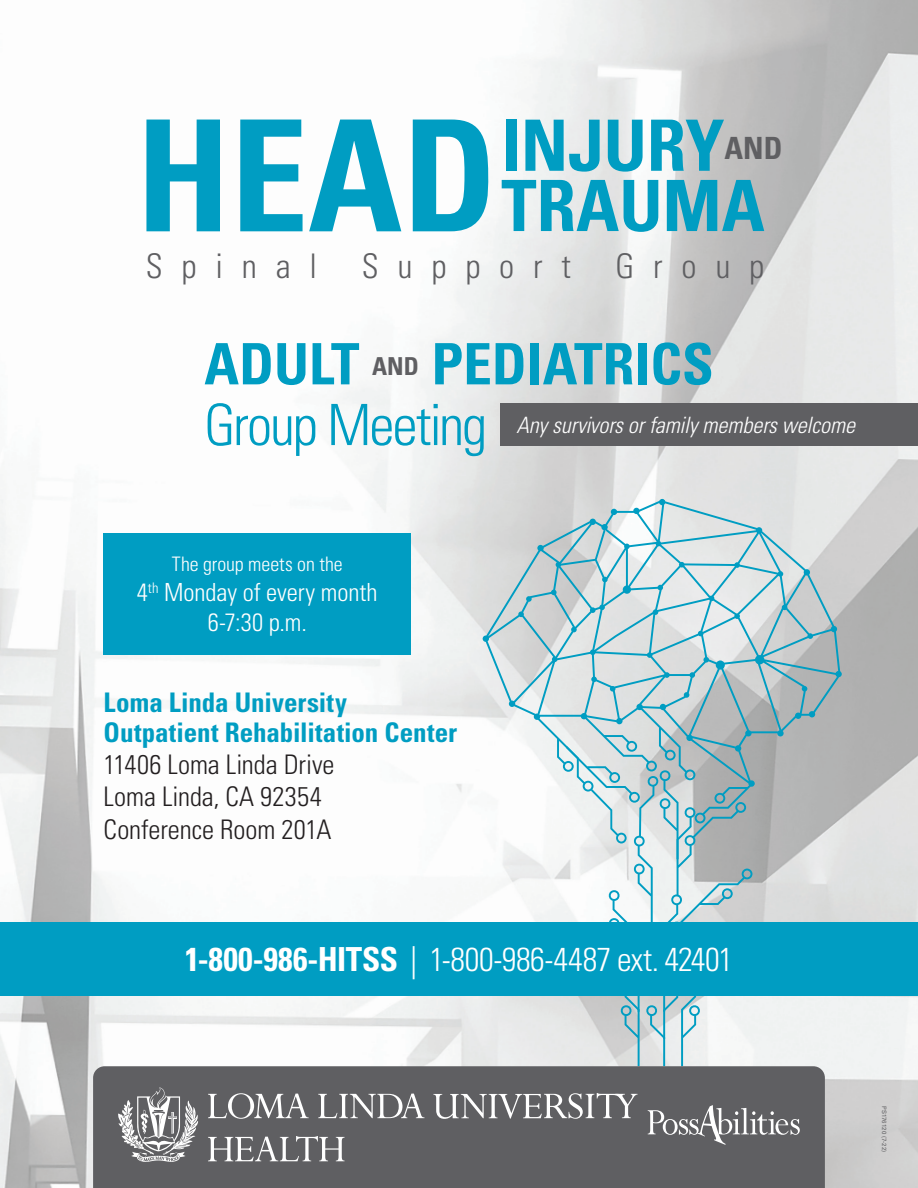
<style>
.page{position:relative;width:918px;height:1188px;background:#fff}
.page>*{position:absolute;margin:0;border:0;box-sizing:border-box;transform-origin:0 0}
.t1{font:700 condensed 70.8px "Univers LT Std";color:#009dc2}
.t2{font:700 condensed 57.15px "Univers LT Std";color:#009dc2}
.t3{font:300 condensed 57px "Univers LT Std";letter-spacing:-.035em;color:#009dc2}
.t4{font:300 condensed 33.9px "Univers LT Std";letter-spacing:.555em;color:#5f5f62}
.t5{font:300 condensed 33.15px "Univers LT Std";letter-spacing:-.01em;color:#fff}
.t6{font:700 condensed 30.6px "Univers LT Std";color:#5f5f62}
.t7{font:300 condensed 27px/32.4px "Univers LT Std";color:#231f20}
.t8{font:700 condensed 27px/30px "Univers LT Std";color:#009dc2}
.t9{font:300 condensed 24.9px/30px "Univers LT Std";letter-spacing:-.005em;color:#fff;text-align:center}
.t10{font:700 condensed 24.75px "Univers LT Std";color:#5f5f62}
.t11{font:italic 300 condensed 22.5px "Univers LT Std";letter-spacing:-.005em;color:#fff}
.t12{font:300 condensed 19.95px "Univers LT Std";letter-spacing:-.005em;color:#fff}
.t13{font:6px "Univers LT Std";letter-spacing:.01em;color:#5f5f62}
.s1{font-size:154.8px}
.s2{font-weight:700}
</style>
<div class="page">
<img style="left:0;top:0;width:918px;height:1188px">
<div style="left:500px;top:403px;width:418px;height:43px;background:#5f5f62"></div>
<div style="left:104px;top:533px;width:307px;height:122px;background:#009dc2"></div>
<svg style="left:483px;top:499px;width:359px;height:288px;background:#c5d3d7"></svg>
<svg style="left:537px;top:706px;width:215px;height:360px"></svg>
<div style="left:93px;top:1066px;width:732px;height:122px;background:#5f5f62"></div>
<div style="left:0;top:922px;width:918px;height:74px;background:#009dc2"></div>
<svg style="left:208px;top:1093px;width:101px;height:26px"></svg>
<svg style="left:318px;top:1094px;width:106px;height:24px"></svg>
<svg style="left:433px;top:1093px;width:205px;height:26px"></svg>
<svg style="left:118px;top:1087px;width:80px;height:75px;background:#8f8f91"></svg>
<svg style="left:208px;top:1136px;width:137px;height:25px"></svg>
<svg style="left:648px;top:1105px;width:152px;height:40px;background:#7c7c7e"></svg>
<h1 class="t1" style="left:136px;top:162px;width:630px"><span class="s1">HEAD</span>TRAUMA</h1>
<h1 class="t1" style="left:501px;top:102px;width:225px">INJURY</h1>
<p class="t6" style="left:725px;top:129px;width:59px">AND</p>
<p class="t4" style="left:146px;top:246px;width:173px">Spinal</p>
<p class="t4" style="left:362px;top:246px;width:211px">Support</p>
<p class="t4" style="left:615px;top:246px;width:150px">Group</p>
<h2 class="t2" style="left:204px;top:329px;width:157px">ADULT</h2>
<p class="t10" style="left:372px;top:351px;width:48px">AND</p>
<h2 class="t2" style="left:432px;top:329px;width:284px">PEDIATRICS</h2>
<h3 class="t3" style="left:204px;top:391px;width:284px">Group Meeting</h3>
<p class="t11" style="left:516px;top:411px;width:340px">Any survivors or family members welcome</p>
<p class="t12" style="left:172px;top:552px;width:172px">The group meets on the</p>
<p class="t9" style="left:137px;top:577px;width:242px">4<sup>th</sup> Monday of every month<br>6-7:30 p.m.</p>
<p class="t8" style="left:104px;top:687px;width:355px">Loma Linda University<br>Outpatient Rehabilitation Center</p>
<p class="t7" style="left:104px;top:748px;width:232px">11406 Loma Linda Drive<br>Loma Linda, CA 92354<br>Conference Room 201A</p>
<p class="t5" style="left:185px;top:939px;width:550px"><span class="s2">1-800-986-HITSS</span> | 1-800-986-4487 ext. 42401</p>
<p class="t13" style="left:888px;top:1106px;width:48px;rotate:90deg">PS176120 (7-22)</p>
</div>
